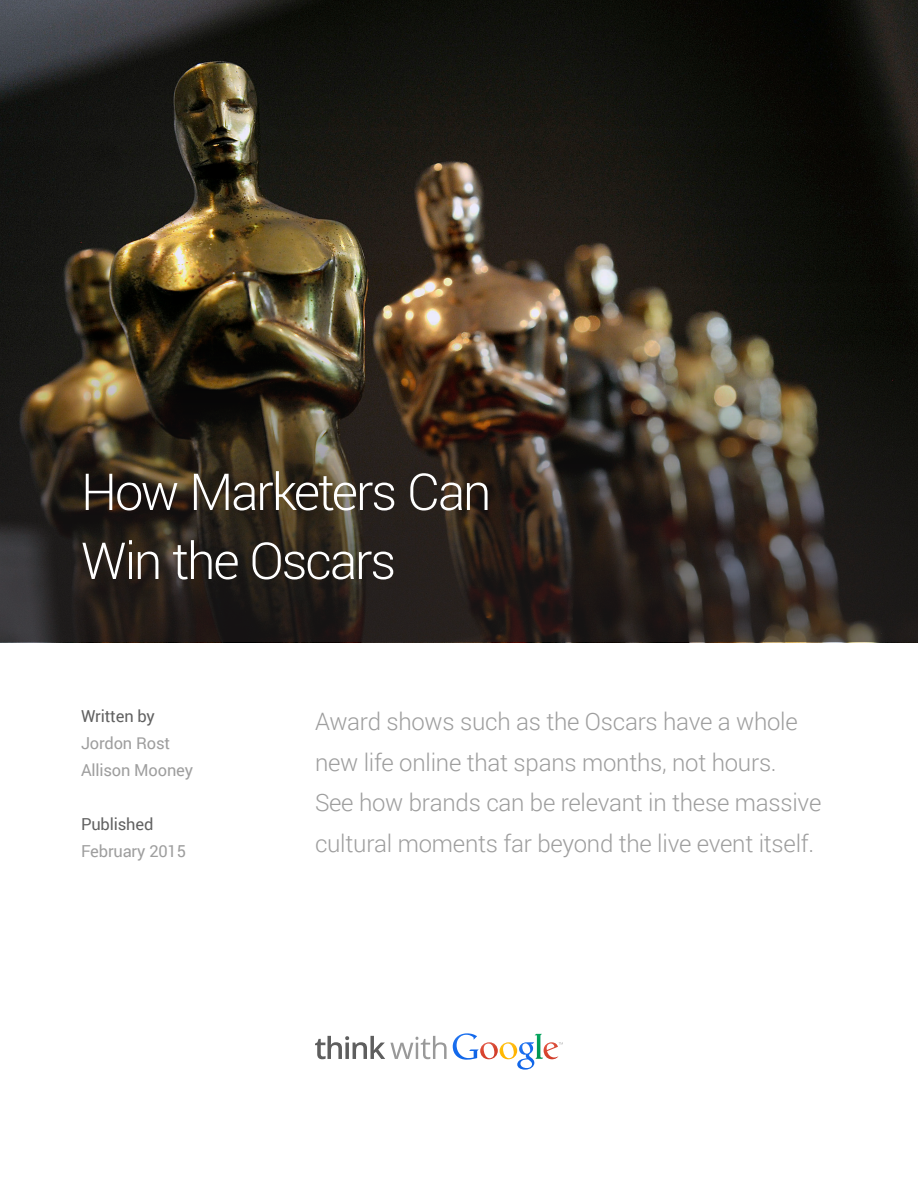
<style>
.page{position:relative;width:918px;height:1188px;background:#fff}
.page>*{position:absolute;margin:0;border:0;box-sizing:border-box;transform-origin:0 0}
.t1{font:300 51px/69px "Roboto";letter-spacing:-.04em;color:#fff}
.t2{font:300 24px/40.5px "Roboto";letter-spacing:-.01em;color:#9e9e9e}
.t3{font:16.5px "Roboto";letter-spacing:-.01em;color:#9e9e9e}
.t4{font:16.5px "Roboto";letter-spacing:-.01em;color:#616161}
</style>
<div class="page">
<img style="left:0;top:0;width:918px;height:321px">
<svg style="left:315px;top:1036px;width:132px;height:23px"></svg>
<svg style="left:453px;top:1033px;width:110px;height:37px"></svg>
<img style="left:0;top:321px;width:918px;height:321px">
<p class="t1" style="left:81px;top:456px;width:412px">How Marketers Can<br>Win the Oscars</p>
<p class="t4" style="left:81px;top:705px;width:75px">Written by</p>
<p class="t3" style="left:81px;top:732px;width:91px">Jordon Rost</p>
<p class="t3" style="left:81px;top:759px;width:114px">Allison Mooney</p>
<p class="t4" style="left:81px;top:813px;width:74px">Published</p>
<p class="t3" style="left:81px;top:840px;width:107px">February 2015</p>
<p class="t2" style="left:315px;top:700px;width:508px">Award shows such as the Oscars have a whole new life online that spans months, not hours.<br>See how brands can be relevant in these massive cultural moments far beyond the live event itself.</p>
</div>
